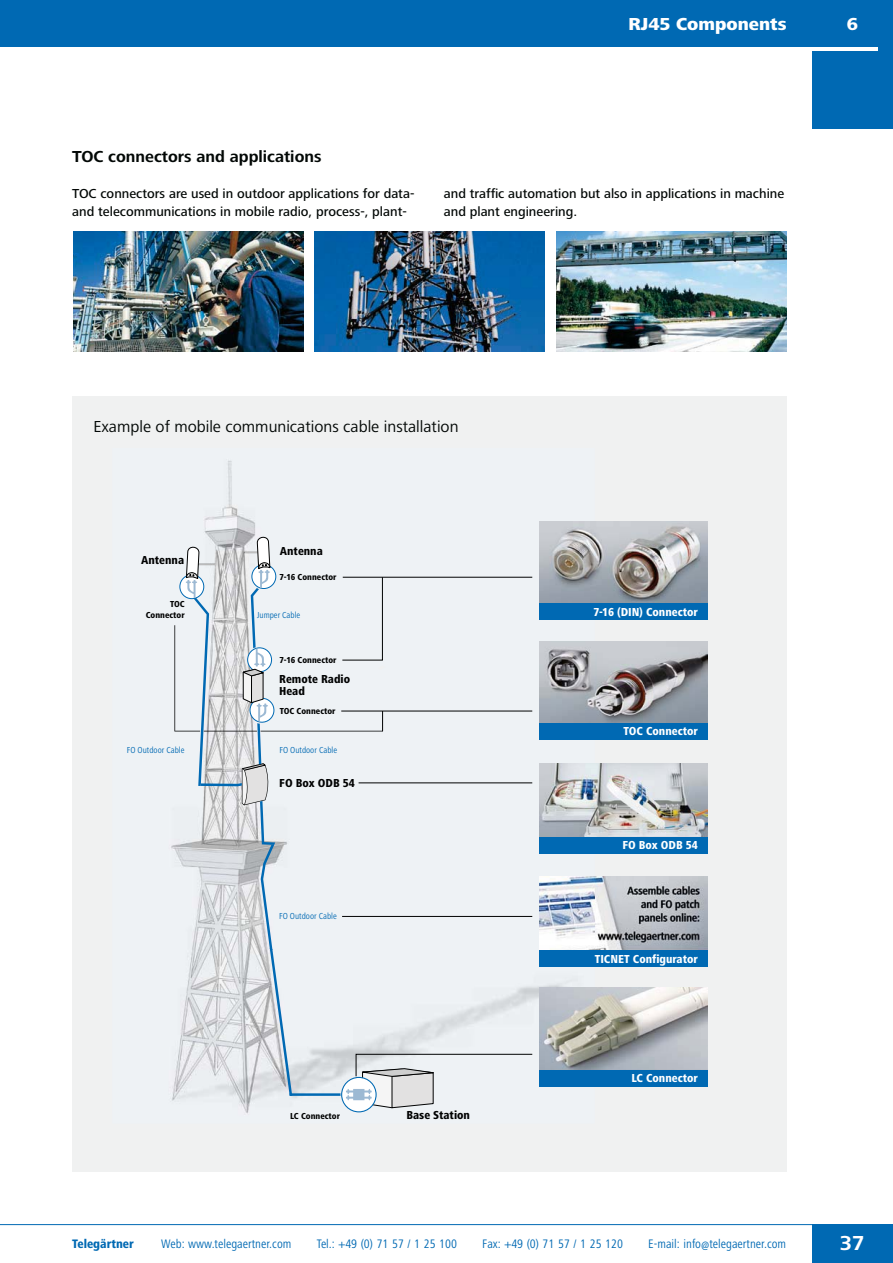
<style>
.page{position:relative;width:893px;height:1263px;background:#fff}
.page>*{position:absolute;margin:0;border:0;box-sizing:border-box;transform-origin:0 0}
.t1{font:800 condensed 24px "Frutiger Next LT";color:#fff}
.t2{font:700 21px "Frutiger Next LT";color:#fff}
.t3{font:800 18px "Frutiger Next LT";color:#fff}
.t4{font:16.5px "Frutiger Next LT";color:#030806}
.t5{font:700 16.5px "Frutiger Next LT";color:#030806}
.t6{font:500 13.5px/18px "Frutiger Next LT";color:#030806}
.t7{font:condensed 12.75px "Frutiger Next LT";color:#0069b3}
.t8{font:800 condensed 12.75px "Frutiger Next LT";color:#0069b3}
.t9{font:800 condensed 12px "Frutiger Next LT";color:#fff}
.t10{font:800 condensed 12px/12px "Frutiger Next LT";color:#010202}
.t11{font:800 condensed 9px/10.8px "Frutiger Next LT";color:#010202;text-align:right}
.t12{font:condensed 9px "Frutiger Next LT";color:#0069b3}
.s1{font-stretch:normal;font-size:18px}
</style>
<div class="page">
<div style="left:812px;top:1224px;width:81px;height:39px;background:#0069b3"></div>
<hr style="left:0;top:1224px;width:893px;height:1px;background:#0069b3">
<div style="left:0;top:0;width:893px;height:47px;background:#0069b3"></div>
<img style="left:73px;top:232px;width:230px;height:119px">
<img style="left:556px;top:232px;width:230px;height:119px">
<img style="left:315px;top:232px;width:230px;height:119px">
<div style="left:812px;top:51px;width:81px;height:78px;background:#0069b3"></div>
<div style="left:878px;top:40px;width:15px;height:30px;background:#0069b3"></div>
<div style="left:72px;top:396px;width:714px;height:776px;background:#f0f1f1"></div>
<img style="left:171px;top:460px;width:424px;height:653px">
<img style="left:539px;top:522px;width:168px;height:81px">
<img style="left:539px;top:764px;width:168px;height:73px">
<img style="left:539px;top:641px;width:168px;height:82px">
<img style="left:539px;top:988px;width:168px;height:82px">
<div style="left:539px;top:603px;width:168px;height:17px;background:#0069b3"></div>
<div style="left:539px;top:723px;width:168px;height:16px;background:#0069b3"></div>
<div style="left:539px;top:837px;width:168px;height:17px;background:#0069b3"></div>
<div style="left:539px;top:1070px;width:168px;height:16px;background:#0069b3"></div>
<img style="left:539px;top:876px;width:168px;height:74px">
<div style="left:539px;top:950px;width:168px;height:16px;background:#0069b3"></div>
<svg style="left:342px;top:1077px;width:34px;height:35px"></svg>
<div style="left:341px;top:1077px;width:36px;height:35px;border:1px solid #0069b3;border-radius:50%"></div>
<svg style="left:174px;top:537px;width:359px;height:572px"></svg>
<h1 class="t1" style="left:673px;top:14px;width:115px">Überschrift</h1>
<h1 class="t1" style="left:847px;top:14px;width:16px">A<span class="s1">6</span></h1>
<h3 class="t3" style="left:628px;top:17px;width:159px">RJ45 Components</h3>
<p class="t5" style="left:72px;top:150px;width:251px">TOC connectors and applications</p>
<p class="t6" style="left:72px;top:186px;width:344px">TOC connectors are used in outdoor applications for data&shy;and telecommunications in mobile radio, process-, plant-</p>
<p class="t6" style="left:444px;top:186px;width:342px">and traffic automation but also in applications in machine and plant engineering.</p>
<p class="t4" style="left:94px;top:420px;width:367px">Example of mobile communications cable installation</p>
<p class="t10" style="left:141px;top:556px;width:45px">Antenna</p>
<p class="t11" style="left:146px;top:600px;width:40px">TOC<br>Connector</p>
<p class="t10" style="left:280px;top:546px;width:45px">Antenna</p>
<p class="t11" style="left:280px;top:573px;width:58px">7-16 Connector</p>
<p class="t12" style="left:257px;top:611px;width:45px">Jumper Cable</p>
<p class="t11" style="left:280px;top:655px;width:58px">7-16 Connector</p>
<p class="t10" style="left:279px;top:674px;width:73px">Remote Radio<br>Head</p>
<p class="t11" style="left:280px;top:706px;width:57px">TOC Connector</p>
<p class="t12" style="left:127px;top:746px;width:59px">FO Outdoor Cable</p>
<p class="t12" style="left:279px;top:746px;width:59px">FO Outdoor Cable</p>
<p class="t10" style="left:279px;top:779px;width:77px">FO Box ODB 54</p>
<p class="t12" style="left:279px;top:913px;width:59px">FO Outdoor Cable</p>
<p class="t11" style="left:290px;top:1111px;width:51px">LC Connector</p>
<p class="t10" style="left:406px;top:1110px;width:65px">Base Station</p>
<p class="t9" style="left:593px;top:607px;width:106px">7-16 (DIN) Connector</p>
<p class="t9" style="left:623px;top:727px;width:76px">TOC Connector</p>
<p class="t9" style="left:622px;top:841px;width:77px">FO Box ODB 54</p>
<p class="t9" style="left:595px;top:954px;width:105px">TICNET Configurator</p>
<p class="t9" style="left:631px;top:1074px;width:68px">LC Connector</p>
<p class="t8" style="left:72px;top:1239px;width:63px">Telegärtner</p>
<p class="t7" style="left:161px;top:1239px;width:132px">Web: www.telegaertner.com</p>
<p class="t7" style="left:317px;top:1239px;width:142px">Tel.: +49 (0) 71 57 / 1 25 100</p>
<p class="t7" style="left:482px;top:1239px;width:142px">Fax: +49 (0) 71 57 / 1 25 120</p>
<p class="t7" style="left:648px;top:1239px;width:139px">E-mail: info@telegaertner.com</p>
<h2 class="t2" style="left:840px;top:1235px;width:26px">37</h2>
</div>
